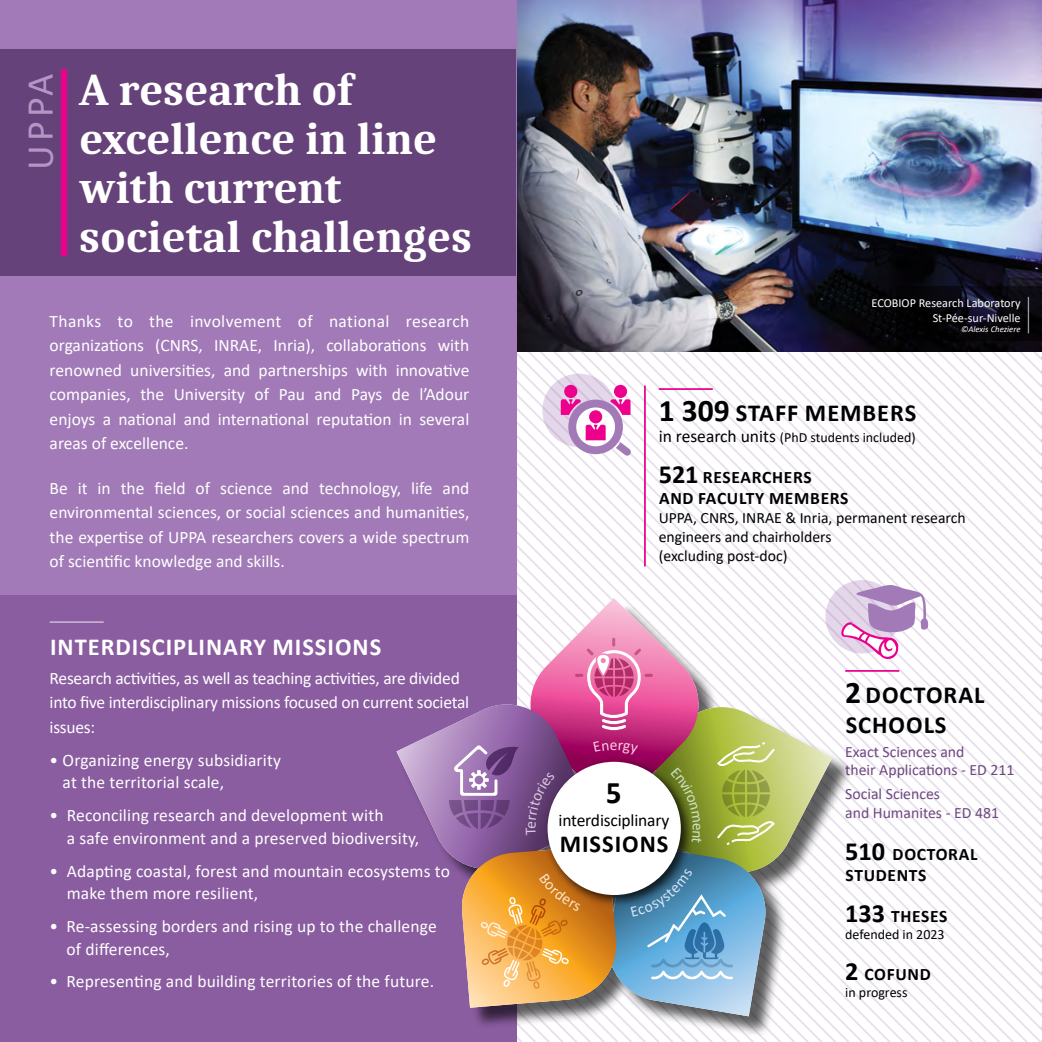
<style>
.page{position:relative;width:1042px;height:1042px;background:#fff}
.page>*{position:absolute;margin:0;border:0;box-sizing:border-box;transform-origin:0 0}
.t1{font:700 45.5px/49px "Caladea";color:#fff}
.t2{font:38.5px "Calibri";color:#b496c6}
.t3{font:700 31.5px "Calibri";color:#000}
.t4{font:700 24.5px/29.4px "Calibri";letter-spacing:.04em;color:#000}
.t5{font:700 24.5px "Calibri";letter-spacing:.04em;color:#fff}
.t6{font:17.5px/24.5px "Calibri";color:#fff}
.t7{font:700 17.5px/21px "Calibri";letter-spacing:.04em;color:#000}
.t8{font:17.5px "Calibri";letter-spacing:-.01em;color:#000}
.t9{font:15.75px/18.9px "Calibri";color:#000}
.t10{font:15.75px/18.9px "Calibri";color:#6e4780}
.t11{font:15.58px "Calibri";color:#f9cbdf}
.t12{font:14px "Calibri";color:#000}
.t13{font:12.25px/14.7px "Calibri";color:#fff;text-align:right}
.t14{font:italic 8.75px "Calibri";color:#fff}
.s1{font-size:31.5px}
.s2{font-size:17.5px}
.s3{font-size:26.25px}
</style>
<div class="page">
<svg style="left:1025px;top:352px;width:16px;height:690px"></svg>
<svg style="left:998px;top:352px;width:27px;height:690px"></svg>
<svg style="left:970px;top:352px;width:28px;height:690px"></svg>
<svg style="left:943px;top:352px;width:27px;height:690px"></svg>
<svg style="left:516px;top:352px;width:427px;height:690px"></svg>
<svg style="left:516px;top:371px;width:399px;height:671px"></svg>
<svg style="left:516px;top:398px;width:372px;height:644px"></svg>
<img style="left:516px;top:0;width:525px;height:352px">
<div style="left:0;top:0;width:516px;height:1042px;background:#a17ab7"></div>
<div style="left:0;top:596px;width:516px;height:446px;background:#8a5ca0"></div>
<svg style="left:1041px;top:0;width:1px;height:1042px"></svg>
<svg style="left:542px;top:374px;width:74px;height:73px;background:#e0d1e6"></svg>
<div style="left:564px;top:385px;width:13px;height:13px;background:#ec008c;border-radius:50%"></div>
<div style="left:614px;top:385px;width:13px;height:13px;background:#ec008c;border-radius:50%"></div>
<svg style="left:561px;top:399px;width:70px;height:57px"></svg>
<hr style="left:845px;top:670px;width:54px;height:2px;background:#ec008c">
<hr style="left:50px;top:621px;width:54px;height:2px;background:#fff">
<div style="left:0;top:49px;width:516px;height:226px;background:#654279"></div>
<svg style="left:825px;top:580px;width:74px;height:73px"></svg>
<svg style="left:841px;top:584px;width:87px;height:76px"></svg>
<div style="left:61px;top:69px;width:5px;height:187px;background:#ec008c"></div>
<hr style="left:659px;top:388px;width:54px;height:2px;background:#ec008c">
<hr style="left:644px;top:385px;width:2px;height:181px;background:#ec008c">
<svg style="left:896px;top:286px;width:146px;height:55px;background:#08070f"></svg>
<hr style="left:1028px;top:297px;width:1px;height:36px;background:#fff">
<div style="left:399px;top:602px;width:454px;height:435px;background:#000;opacity:.63"></div>
<svg style="left:396px;top:598px;width:436px;height:418px"></svg>
<h2 class="t2" style="left:13px;top:170px;width:97px;rotate:-90deg">UPPA</h2>
<h1 class="t1" style="left:79px;top:64px;width:394px">A research of excellence in line with current societal challenges</h1>
<p class="t6" style="left:50px;top:308px;width:421px;text-align:justify">Thanks to the involvement of national research organizations (CNRS, INRAE, Inria), collaborations with renowned universities, and partnerships with innovative companies, the University of Pau and Pays de l’Adour enjoys a national and international reputation in several areas of excellence.</p>
<p class="t6" style="left:50px;top:475px;width:421px;text-align:justify">Be it in the field of science and technology, life and environmental sciences, or social sciences and humanities, the expertise of UPPA researchers covers a wide spectrum of scientific knowledge and skills.</p>
<h3 class="t5" style="left:50px;top:629px;width:333px">INTERDISCIPLINARY MISSIONS</h3>
<p class="t6" style="left:50px;top:665px;width:421px">Research activities, as well as teaching activities, are divided into five interdisciplinary missions focused on current societal issues:</p>
<p class="t6" style="left:63px;top:748px;width:220px;line-height:22.8px;text-indent:-13px">• Organizing energy subsidiarity at the territorial scale,</p>
<p class="t6" style="left:67px;top:803px;width:354px;line-height:22.8px;text-indent:-17px">• Reconciling research and development with<br>a safe environment and a preserved biodiversity,</p>
<p class="t6" style="left:67px;top:859px;width:385px;line-height:22.8px;text-indent:-17px">• Adapting coastal, forest and mountain ecosystems to make them more resilient,</p>
<p class="t6" style="left:66px;top:914px;width:372px;line-height:22.8px;text-indent:-17px">• Re-assessing borders and rising up to the challenge of differences,</p>
<p class="t6" style="left:50px;top:969px;width:386px">• Representing and building territories of the future.</p>
<p class="t13" style="left:871px;top:295px;width:151px">ECOBIOP Research Laboratory<br>St-Pée-sur-Nivelle</p>
<p class="t14" style="left:961px;top:323px;width:61px">©Alexis Cheziere</p>
<h3 class="t4" style="left:659px;top:398px;width:259px"><span class="s1">1 309</span> STAFF MEMBERS</h3>
<p class="t12" style="left:659px;top:428px;width:258px"><span class="s2">in research units</span> (PhD students included)</p>
<p class="t7" style="left:659px;top:467px;width:191px"><span class="s3">521</span> RESEARCHERS<br>AND FACULTY MEMBERS</p>
<p class="t9" style="left:659px;top:508px;width:308px">UPPA, CNRS, INRAE &amp; Inria, permanent research engineers and chairholders<br>(excluding post-doc)</p>
<p class="t11" style="left:610px;top:734px;width:9px">e</p>
<h3 class="t3" style="left:606px;top:770px;width:17px">5</h3>
<p class="t8" style="left:558px;top:808px;width:112px">interdisciplinary</p>
<h3 class="t4" style="left:560px;top:829px;width:110px">MISSIONS</h3>
<h3 class="t4" style="left:845px;top:680px;width:141px"><span class="s1">2</span> DOCTORAL<br>SCHOOLS</h3>
<p class="t10" style="left:845px;top:741px;width:171px">Exact Sciences and<br>their Applications - ED 211</p>
<p class="t10" style="left:845px;top:784px;width:155px">Social Sciences<br>and Humanites - ED 481</p>
<p class="t7" style="left:845px;top:843px;width:134px"><span class="s3">510</span> DOCTORAL<br>STUDENTS</p>
<p class="t7" style="left:845px;top:905px;width:104px"><span class="s3">133</span> THESES</p>
<p class="t12" style="left:845px;top:924px;width:101px">defended in 2023</p>
<p class="t7" style="left:845px;top:963px;width:87px"><span class="s3">2</span> COFUND</p>
<p class="t12" style="left:845px;top:982px;width:64px">in progress</p>
</div>
